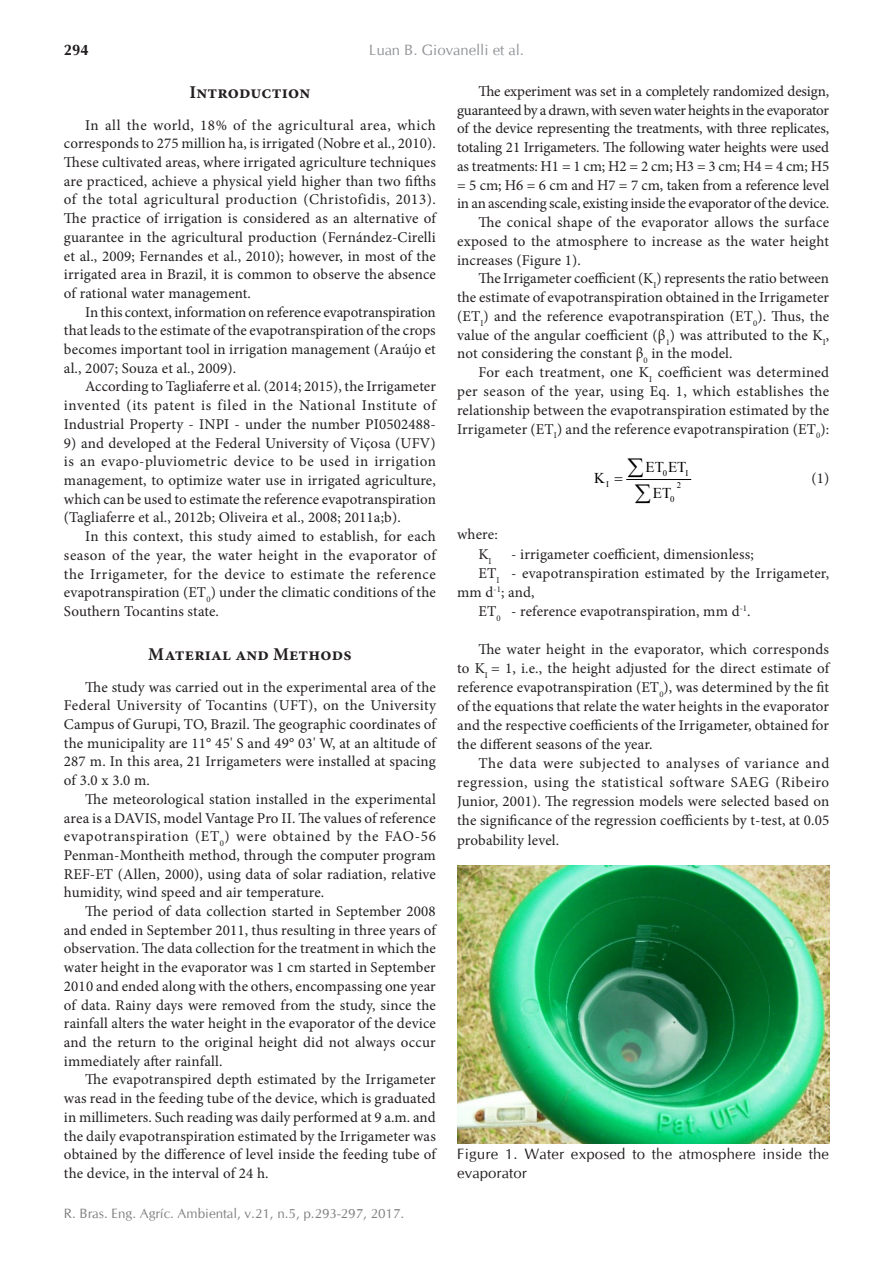
<style>
.page{position:relative;width:893px;height:1263px;background:#fff}
.page>*{position:absolute;margin:0;border:0;box-sizing:border-box;transform-origin:0 0}
.t1{font:700 18px "Minion Pro";letter-spacing:.01em;color:#231f20}
.t2{font:15px/18.8px "Minion Pro";letter-spacing:.01em;color:#231f20;text-align:justify}
.t3{font:15px/18.8px "CG Omega";letter-spacing:.02em;color:#231f20}
.t4{font:15px "CG Omega";color:#939598}
.t5{font:15px "Times New Roman";color:#000}
.t6{font:700 15px "CG Omega";color:#231f20}
.t7{font:13.5px "CG Omega";color:#808080}
.t8{font:8.7px "Times New Roman";color:#000}
</style>
<div class="page">
<img style="left:457px;top:866px;width:372px;height:278px">
<hr style="left:627px;top:479px;width:64px;height:1px;background:#000">
<p class="t6" style="left:64px;top:41px;width:26px">294</p>
<p class="t4" style="left:369px;top:41px;width:157px">Luan B. Giovanelli et al.</p>
<p class="t1" style="left:190px;top:80px;width:122px">Introduction</p>
<p class="t2" style="left:64px;top:115px;width:373px;text-indent:21px">In all the world, 18% of the agricultural area, which corresponds to 275 million ha, is irrigated (Nobre et al., 2010).<br>These cultivated areas, where irrigated agriculture techniques are practiced, achieve a physical yield higher than two fifths of the total agricultural production (Christofidis, 2013).<br>The practice of irrigation is considered as an alternative of guarantee in the agricultural production (Fernández-Cirelli et al., 2009; Fernandes et al., 2010); however, in most of the irrigated area in Brazil, it is common to observe the absence of rational water management.</p>
<p class="t2" style="left:64px;top:303px;width:373px;text-indent:21px">In this context, information on reference evapotranspiration that leads to the estimate of the evapotranspiration of the crops becomes important tool in irrigation management (Araújo et al., 2007; Souza et al., 2009).</p>
<p class="t2" style="left:64px;top:377px;width:373px;text-indent:21px">According to Tagliaferre et al. (2014; 2015), the Irrigameter invented (its patent is filed in the National Institute of Industrial Property - INPI - under the number PI0502488-</p>
<p class="t2" style="left:64px;top:433px;width:373px">9) and developed at the Federal University of Viçosa (UFV) is an evapo-pluviometric device to be used in irrigation management, to optimize water use in irrigated agriculture, which can be used to estimate the reference evapotranspiration (Tagliaferre et al., 2012b; Oliveira et al., 2008; 2011a;b).</p>
<p class="t2" style="left:64px;top:527px;width:373px;text-indent:21px">In this context, this study aimed to establish, for each season of the year, the water height in the evaporator of the Irrigameter, for the device to estimate the reference evapotranspiration (ET<sub>0</sub>) under the climatic conditions of the Southern Tocantins state.</p>
<p class="t1" style="left:148px;top:642px;width:205px">Material and Methods</p>
<p class="t2" style="left:64px;top:677px;width:373px;text-indent:21px">The study was carried out in the experimental area of the Federal University of Tocantins (UFT), on the University Campus of Gurupi, TO, Brazil. The geographic coordinates of the municipality are 11° 45' S and 49° 03' W, at an altitude of 287 m. In this area, 21 Irrigameters were installed at spacing of 3.0 x 3.0 m.</p>
<p class="t2" style="left:64px;top:790px;width:373px;text-indent:21px">The meteorological station installed in the experimental area is a DAVIS, model Vantage Pro II. The values of reference evapotranspiration (ET<sub>0</sub>) were obtained by the FAO-56<br>Penman-Montheith method, through the computer program REF-ET (Allen, 2000), using data of solar radiation, relative humidity, wind speed and air temperature.</p>
<p class="t2" style="left:64px;top:902px;width:373px;text-indent:21px">The period of data collection started in September 2008 and ended in September 2011, thus resulting in three years of observation. The data collection for the treatment in which the water height in the evaporator was 1 cm started in September 2010 and ended along with the others, encompassing one year of data. Rainy days were removed from the study, since the rainfall alters the water height in the evaporator of the device and the return to the original height did not always occur immediately after rainfall.</p>
<p class="t2" style="left:64px;top:1070px;width:373px;text-indent:21px">The evapotranspired depth estimated by the Irrigameter was read in the feeding tube of the device, which is graduated in millimeters. Such reading was daily performed at 9 a.m. and the daily evapotranspiration estimated by the Irrigameter was obtained by the difference of level inside the feeding tube of the device, in the interval of 24 h.</p>
<p class="t7" style="left:64px;top:1205px;width:342px">R. Bras. Eng. Agríc. Ambiental, v.21, n.5, p.293-297, 2017.</p>
<p class="t2" style="left:457px;top:82px;width:374px;text-indent:21px">The experiment was set in a completely randomized design, guaranteed by a drawn, with seven water heights in the evaporator of the device representing the treatments, with three replicates, totaling 21 Irrigameters. The following water heights were used as treatments: H1 = 1 cm; H2 = 2 cm; H3 = 3 cm; H4 = 4 cm; H5 = 5 cm; H6 = 6 cm and H7 = 7 cm, taken from a reference level in an ascending scale, existing inside the evaporator of the device.</p>
<p class="t2" style="left:457px;top:213px;width:374px;text-indent:21px">The conical shape of the evaporator allows the surface exposed to the atmosphere to increase as the water height increases (Figure 1).</p>
<p class="t2" style="left:457px;top:269px;width:374px;text-indent:21px">The Irrigameter coefficient (K<sub>I</sub>) represents the ratio between the estimate of evapotranspiration obtained in the Irrigameter (ET<sub>I</sub>) and the reference evapotranspiration (ET<sub>0</sub>). Thus, the value of the angular coefficient (β<sub>1</sub>) was attributed to the K<sub>I</sub>, not considering the constant β<sub>0</sub> in the model.</p>
<p class="t2" style="left:457px;top:363px;width:374px;text-indent:21px">For each treatment, one K<sub>I</sub> coefficient was determined per season of the year, using Eq. 1, which establishes the relationship between the evapotranspiration estimated by the Irrigameter (ET<sub>I</sub>) and the reference evapotranspiration (ET<sub>0</sub>):</p>
<p class="t5" style="left:646px;top:457px;width:42px">ET ET</p>
<p class="t8" style="left:663px;top:467px;width:6px">0</p>
<p class="t8" style="left:685px;top:467px;width:4px">I</p>
<p class="t5" style="left:594px;top:468px;width:12px">K</p>
<p class="t8" style="left:606px;top:478px;width:4px">I</p>
<p class="t8" style="left:677px;top:480px;width:6px">2</p>
<p class="t8" style="left:670px;top:493px;width:6px">0</p>
<p class="t5" style="left:653px;top:483px;width:20px">ET</p>
<p class="t2" style="left:812px;top:469px;width:19px">(1)</p>
<p class="t2" style="left:457px;top:525px;width:42px">where:</p>
<p class="t2" style="left:478px;top:544px;width:15px">K<sub>I</sub></p>
<p class="t2" style="left:511px;top:544px;width:244px">- irrigameter coefficient, dimensionless;</p>
<p class="t2" style="left:457px;top:563px;width:374px;text-indent:21px">ET<sub>I</sub> - evapotranspiration estimated by the Irrigameter, mm d<sup>-1</sup>; and,</p>
<p class="t2" style="left:478px;top:602px;width:274px">ET<sub>0</sub> - reference evapotranspiration, mm d<sup>-1</sup>.</p>
<p class="t2" style="left:457px;top:640px;width:374px;text-indent:21px">The water height in the evaporator, which corresponds to K<sub>I</sub> = 1, i.e., the height adjusted for the direct estimate of reference evapotranspiration (ET<sub>0</sub>), was determined by the fit of the equations that relate the water heights in the evaporator and the respective coefficients of the Irrigameter, obtained for the different seasons of the year.</p>
<p class="t2" style="left:457px;top:754px;width:374px;text-indent:21px">The data were subjected to analyses of variance and regression, using the statistical software SAEG (Ribeiro Junior, 2001). The regression models were selected based on the significance of the regression coefficients by t-test, at 0.05 probability level.</p>
<p class="t3" style="left:457px;top:1145px;width:373px">Figure 1. Water exposed to the atmosphere inside the evaporator</p>
</div>
